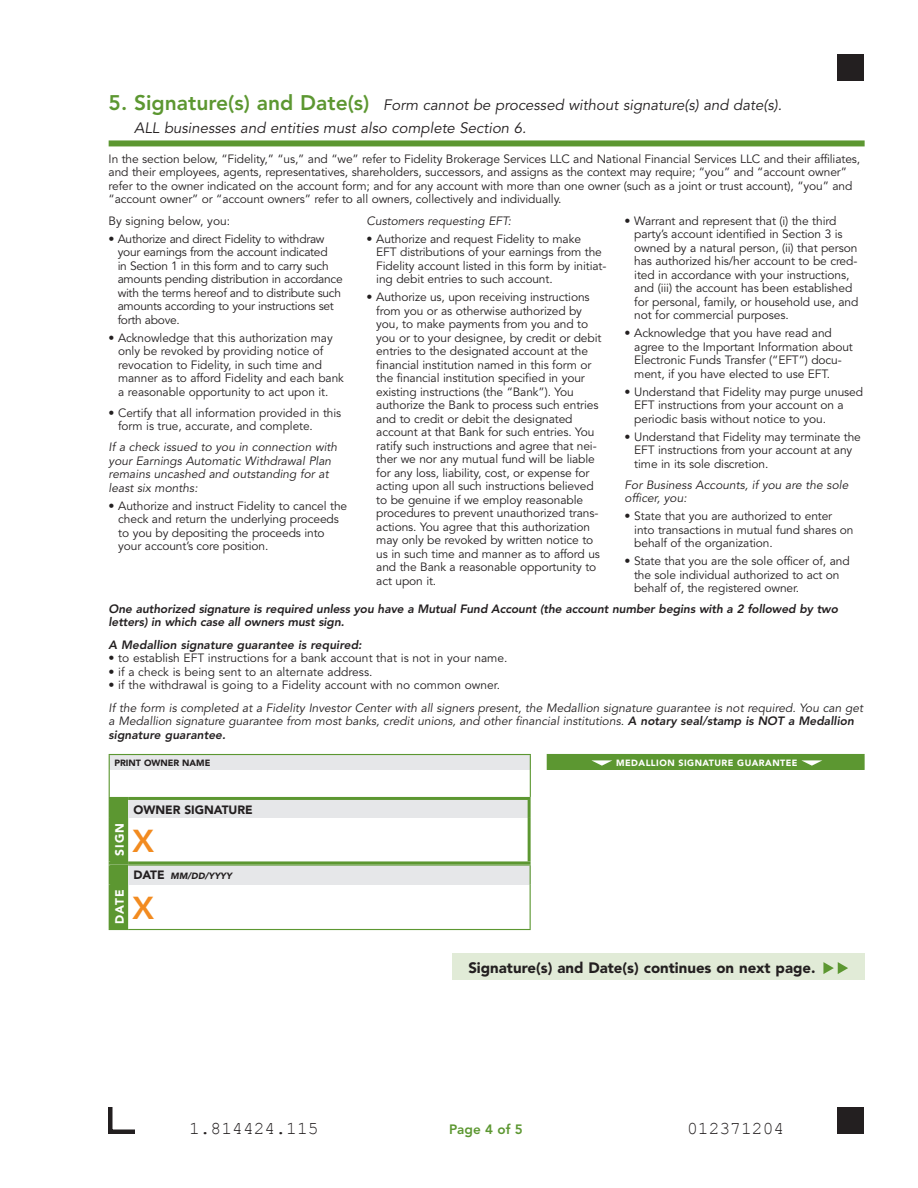
<style>
.page{position:relative;width:918px;height:1188px;background:#fff}
.page>*{position:absolute;margin:0;border:0;box-sizing:border-box;transform-origin:0 0}
.t1{font:800 31.5px "Avenir";color:#f28b20}
.t2{font:18px "Courier New";color:#231f20}
.t3{font:italic 15px/22.5px "Avenir";color:#231f20}
.t4{font:900 15px "Avenir";color:#231f20}
.t5{font:800 13.5px "Avenir";color:#5c9731}
.t6{font:12px/13.5px "Avenir";letter-spacing:-.01em;color:#231f20}
.t7{font:italic 12px/13.5px "Avenir";color:#231f20}
.t8{font:italic 800 12px/13.5px "Avenir";letter-spacing:-.01em;color:#231f20}
.t9{font:900 12px "Avenir";color:#231f20}
.t10{font:900 12px "Avenir";letter-spacing:.1em;color:#fff}
.t11{font:900 9px "Avenir";letter-spacing:.05em;color:#fff}
.t12{font:900 9px "Avenir";color:#231f20}
.t13{font:italic 900 9px "Avenir";color:#231f20}
.s1{font-weight:800;font-style:normal;font-size:21px;color:#5c9731}
.s2{font-weight:800}
.s3{font-style:normal;font-size:12px}
</style>
<div class="page">
<div style="left:109px;top:140px;width:756px;height:6px;background:#5c9731"></div>
<div style="left:109px;top:755px;width:421px;height:15px;background:#e6e7e9"></div>
<div style="left:547px;top:755px;width:317px;height:15px;background:#5c9731"></div>
<hr style="left:109px;top:754px;width:422px;height:1px;background:#5c9731">
<svg style="left:530px;top:755px;width:1px;height:42px"></svg>
<svg style="left:864px;top:755px;width:1px;height:15px"></svg>
<hr style="left:547px;top:754px;width:318px;height:1px;background:#5c9731">
<svg style="left:591px;top:760px;width:21px;height:6px"></svg>
<svg style="left:801px;top:760px;width:21px;height:6px"></svg>
<div style="left:128px;top:798px;width:401px;height:20px;background:#e6e7e9"></div>
<hr style="left:128px;top:797px;width:403px;height:3px;background:#5c9731">
<hr style="left:528px;top:800px;width:3px;height:18px;background:#5c9731">
<hr style="left:528px;top:818px;width:3px;height:43px;background:#5c9731">
<hr style="left:128px;top:861px;width:403px;height:3px;background:#5c9731">
<div style="left:128px;top:865px;width:402px;height:20px;background:#e6e7e9"></div>
<hr style="left:128px;top:864px;width:403px;height:2px;background:#5c9731">
<svg style="left:530px;top:866px;width:1px;height:19px"></svg>
<hr style="left:530px;top:885px;width:1px;height:44px;background:#5c9731">
<svg style="left:109px;top:755px;width:19px;height:175px"></svg>
<hr style="left:128px;top:929px;width:403px;height:1px;background:#5c9731">
<div style="left:452px;top:953px;width:413px;height:27px;background:#e1ebd7"></div>
<svg style="left:823px;top:962px;width:25px;height:12px"></svg>
<div style="left:837px;top:1107px;width:27px;height:27px;background:#231f20"></div>
<svg style="left:108px;top:1107px;width:27px;height:27px"></svg>
<div style="left:837px;top:54px;width:27px;height:27px;background:#231f20"></div>
<p class="t3" style="left:134px;top:94px;width:649px;text-indent:-25px"><span class="s1">5. Signature(s) and Date(s)</span> Form cannot be processed without signature(s) and date(s).<br>ALL businesses and entities must also complete Section 6.</p>
<p class="t6" style="left:109px;top:152px;width:753px">In the section below, “Fidelity,” “us,” and “we” refer to Fidelity Brokerage Services LLC and National Financial Services LLC and their affiliates, and their employees, agents, representatives, shareholders, successors, and assigns as the context may require; “you” and “account owner” refer to the owner indicated on the account form; and for any account with more than one owner (such as a joint or trust account), “you” and “account owner” or “account owners” refer to all owners, collectively and individually.</p>
<p class="t6" style="left:109px;top:214px;width:123px">By signing below, you:</p>
<p class="t6" style="left:118px;top:232px;width:227px;text-indent:-9px">• Authorize and direct Fidelity to withdraw your earnings from the account indicated<br>in Section 1 in this form and to carry such amounts pending distribution in accordance with the terms hereof and to distribute such amounts according to your instructions set forth above.</p>
<p class="t6" style="left:118px;top:331px;width:227px;text-indent:-9px">• Acknowledge that this authorization may only be revoked by providing notice of revocation to Fidelity, in such time and manner as to afford Fidelity and each bank a reasonable opportunity to act upon it.</p>
<p class="t6" style="left:118px;top:406px;width:225px;text-indent:-9px">• Certify that all information provided in this form is true, accurate, and complete.</p>
<p class="t7" style="left:109px;top:441px;width:230px">If a check issued to you in connection with your Earnings Automatic Withdrawal Plan remains uncashed and outstanding for at least six months:</p>
<p class="t6" style="left:118px;top:499px;width:230px;text-indent:-10px">• Authorize and instruct Fidelity to cancel the check and return the underlying proceeds to you by depositing the proceeds into your account’s core position.</p>
<p class="t6" style="left:634px;top:214px;width:226px;text-indent:-10px">• Warrant and represent that (i) the third party’s account identified in Section 3 is owned by a natural person, (ii) that person has authorized his/her account to be cred&shy;ited in accordance with your instructions, and (iii) the account has been established for personal, family, or household use, and not for commercial purposes.</p>
<p class="t6" style="left:634px;top:327px;width:220px;text-indent:-10px">• Acknowledge that you have read and agree to the Important Information about Electronic Funds Transfer (“EFT”) docu&shy;ment, if you have elected to use EFT.</p>
<p class="t6" style="left:634px;top:385px;width:230px;text-indent:-10px">• Understand that Fidelity may purge unused<br>EFT instructions from your account on a periodic basis without notice to you.</p>
<p class="t6" style="left:634px;top:430px;width:228px;text-indent:-10px">• Understand that Fidelity may terminate the<br>EFT instructions from your account at any time in its sole discretion.</p>
<p class="t7" style="left:625px;top:478px;width:225px">For Business Accounts, if you are the sole officer, you:</p>
<p class="t6" style="left:634px;top:510px;width:221px;text-indent:-10px">• State that you are authorized to enter into transactions in mutual fund shares on behalf of the organization.</p>
<p class="t6" style="left:634px;top:555px;width:217px;text-indent:-9px">• State that you are the sole officer of, and the sole individual authorized to act on behalf of, the registered owner.</p>
<p class="t8" style="left:109px;top:602px;width:731px">One authorized signature is required unless you have a Mutual Fund Account (the account number begins with a 2 followed by two letters) in which case all owners must sign.</p>
<p class="t8" style="left:109px;top:638px;width:255px">A Medallion signature guarantee is required:</p>
<p class="t6" style="left:109px;top:652px;width:400px">• to establish EFT instructions for a bank account that is not in your name.</p>
<p class="t6" style="left:109px;top:665px;width:265px">• if a check is being sent to an alternate address.</p>
<p class="t6" style="left:109px;top:679px;width:393px">• if the withdrawal is going to a Fidelity account with no common owner.</p>
<p class="t7" style="left:109px;top:701px;width:756px">If the form is completed at a Fidelity Investor Center with all signers present, the Medallion signature guarantee is not required. You can get a Medallion signature guarantee from most banks, credit unions, and other financial institutions. <span class="s2">A notary seal/stamp is NOT a Medallion signature guarantee.</span></p>
<p class="t12" style="left:114px;top:757px;width:98px">PRINT OWNER NAME</p>
<p class="t11" style="left:616px;top:757px;width:183px">MEDALLION SIGNATURE GUARANTEE</p>
<p class="t9" style="left:133px;top:802px;width:121px">OWNER SIGNATURE</p>
<p class="t10" style="left:112px;top:856px;width:35px;rotate:-90deg">SIGN</p>
<h1 class="t1" style="left:133px;top:822px;width:23px">X</h1>
<p class="t13" style="left:133px;top:870px;width:100px"><span class="s3">DATE</span> MM/DD/YYYY</p>
<p class="t10" style="left:112px;top:924px;width:36px;rotate:-90deg">DATE</p>
<h1 class="t1" style="left:133px;top:889px;width:23px">X</h1>
<p class="t4" style="left:468px;top:958px;width:349px">Signature(s) and Date(s) continues on next page.</p>
<p class="t7" style="left:367px;top:214px;width:146px">Customers requesting EFT:</p>
<p class="t6" style="left:376px;top:232px;width:232px;text-indent:-10px">• Authorize and request Fidelity to make<br>EFT distributions of your earnings from the Fidelity account listed in this form by initiat&shy;ing debit entries to such account.</p>
<p class="t6" style="left:376px;top:291px;width:227px;text-indent:-10px">• Authorize us, upon receiving instructions from you or as otherwise authorized by you, to make payments from you and to you or to your designee, by credit or debit entries to the designated account at the financial institution named in this form or the financial institution specified in your existing instructions (the “Bank”). You authorize the Bank to process such entries and to credit or debit the designated account at that Bank for such entries. You ratify such instructions and agree that nei&shy;ther we nor any mutual fund will be liable for any loss, liability, cost, or expense for acting upon all such instructions believed to be genuine if we employ reasonable procedures to prevent unauthorized trans&shy;actions. You agree that this authorization may only be revoked by written notice to us in such time and manner as to afford us and the Bank a reasonable opportunity to act upon it.</p>
<h2 class="t2" style="left:189px;top:1117px;width:131px">1.814424.115</h2>
<p class="t5" style="left:449px;top:1121px;width:75px">Page 4 of 5</p>
<h2 class="t2" style="left:687px;top:1117px;width:99px">012371204</h2>
</div>
